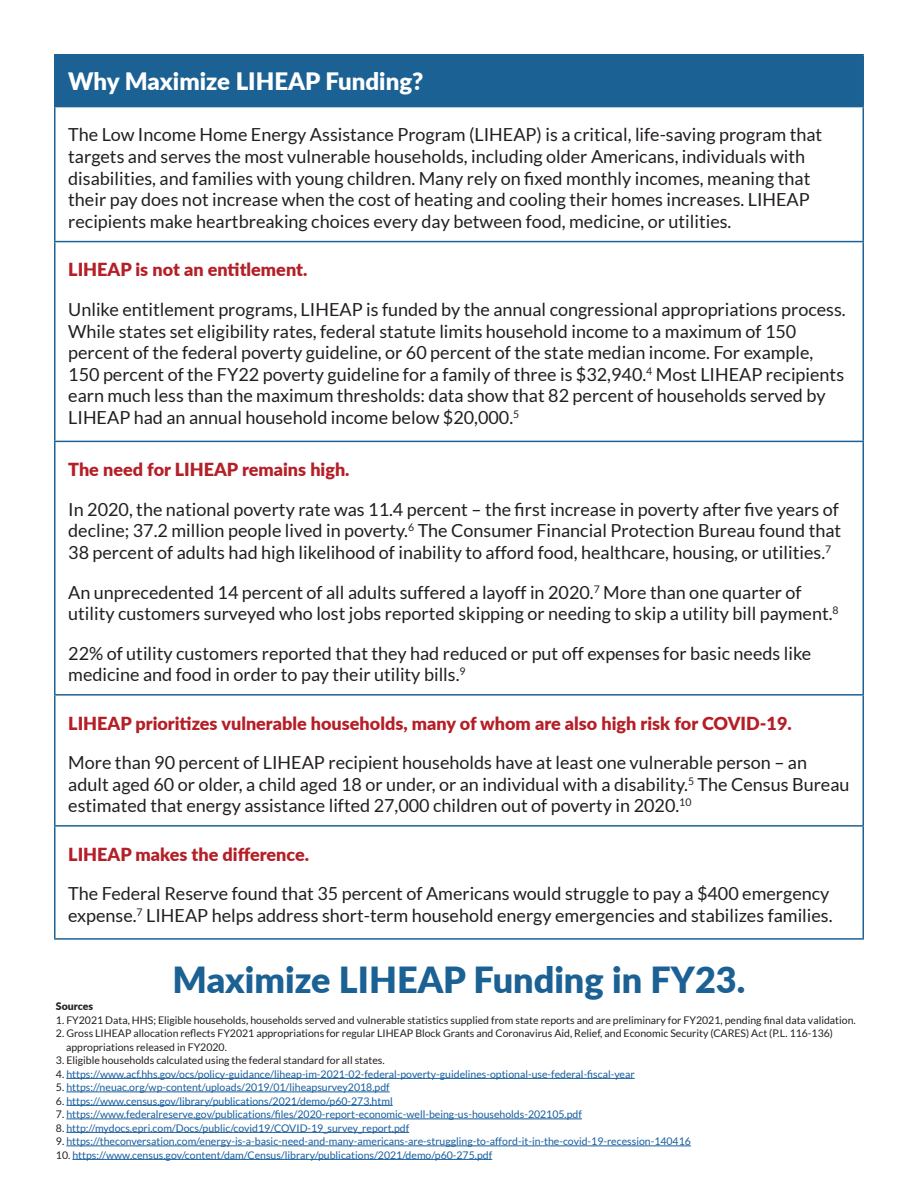
<style>
.page{position:relative;width:918px;height:1188px;background:#fff}
.page>*{position:absolute;margin:0;border:0;box-sizing:border-box;transform-origin:0 0}
.t1{font:900 36px "Lato";color:#1b6194}
.t2{font:900 24px "Lato";color:#fff}
.NEUAC_Paragraph{font:18px/21.6px "Lato";color:#231f20}
.NEUAC_Paragraph-2{font:900 18px "Lato";color:#b51f27}
.NEUAC_Paragraph-3{font:10.5px "Lato";color:#175d9e}
.NEUAC_Paragraph-4{font:10.5px "Lato";color:#231f20}
.NEUAC_Paragraph-5{font:900 10.5px "Lato";color:#231f20}
.s1{color:#231f20}
</style>
<div class="page">
<hr style="left:66px;top:1078px;width:569px;height:1px;background:#175d9e">
<hr style="left:66px;top:1092px;width:324px;height:1px;background:#175d9e">
<hr style="left:66px;top:1105px;width:327px;height:1px;background:#175d9e">
<hr style="left:66px;top:1119px;width:516px;height:1px;background:#175d9e">
<hr style="left:66px;top:1132px;width:343px;height:1px;background:#175d9e">
<hr style="left:66px;top:1146px;width:625px;height:1px;background:#175d9e">
<hr style="left:72px;top:1159px;width:420px;height:1px;background:#175d9e">
<div style="left:55px;top:55px;width:808px;height:52px;background:#1b6194"></div>
<hr style="left:54px;top:242px;width:2px;height:199px;background:#1c6295">
<hr style="left:862px;top:242px;width:2px;height:199px;background:#1c6295">
<hr style="left:54px;top:696px;width:2px;height:129px;background:#1c6295">
<hr style="left:862px;top:696px;width:2px;height:129px;background:#1c6295">
<hr style="left:54px;top:54px;width:810px;height:2px;background:#1c6295">
<hr style="left:54px;top:55px;width:2px;height:51px;background:#1c6295">
<hr style="left:862px;top:55px;width:2px;height:51px;background:#1c6295">
<hr style="left:54px;top:441px;width:810px;height:1px;background:#1c6295">
<hr style="left:54px;top:442px;width:2px;height:252px;background:#1c6295">
<hr style="left:862px;top:442px;width:2px;height:252px;background:#1c6295">
<hr style="left:54px;top:694px;width:810px;height:2px;background:#1c6295">
<hr style="left:54px;top:825px;width:810px;height:2px;background:#1c6295">
<hr style="left:54px;top:827px;width:2px;height:111px;background:#1c6295">
<hr style="left:862px;top:827px;width:2px;height:111px;background:#1c6295">
<hr style="left:54px;top:938px;width:810px;height:2px;background:#1c6295">
<hr style="left:54px;top:106px;width:810px;height:1px;background:#1c6295">
<hr style="left:54px;top:107px;width:2px;height:134px;background:#1c6295">
<hr style="left:862px;top:107px;width:2px;height:134px;background:#1c6295">
<hr style="left:54px;top:241px;width:810px;height:1px;background:#1c6295">
<p class="t2" style="left:68px;top:64px;width:357px">Why Maximize LIHEAP Funding?</p>
<p class="NEUAC_Paragraph" style="left:68px;top:124px;width:756px">The Low Income Home Energy Assistance Program (LIHEAP) is a critical, life-saving program that targets and serves the most vulnerable households, including older Americans, individuals with disabilities, and families with young children. Many rely on fixed monthly incomes, meaning that their pay does not increase when the cost of heating and cooling their homes increases. LIHEAP recipients make heartbreaking choices every day between food, medicine, or utilities.</p>
<p class="NEUAC_Paragraph-2" style="left:68px;top:256px;width:241px">LIHEAP is not an entitlement.</p>
<p class="NEUAC_Paragraph" style="left:68px;top:298px;width:779px">Unlike entitlement programs, LIHEAP is funded by the annual congressional appropriations process.<br>While states set eligibility rates, federal statute limits household income to a maximum of 150 percent of the federal poverty guideline, or 60 percent of the state median income. For example, 150 percent of the FY22 poverty guideline for a family of three is $32,940.<sup>4</sup> Most LIHEAP recipients earn much less than the maximum thresholds: data show that 82 percent of households served by LIHEAP had an annual household income below $20,000.<sup>5</sup></p>
<p class="NEUAC_Paragraph-2" style="left:68px;top:456px;width:283px">The need for LIHEAP remains high.</p>
<p class="NEUAC_Paragraph" style="left:68px;top:498px;width:775px">In 2020, the national poverty rate was 11.4 percent – the first increase in poverty after five years of decline; 37.2 million people lived in poverty.<sup>6</sup> The Consumer Financial Protection Bureau found that<br>38 percent of adults had high likelihood of inability to afford food, healthcare, housing, or utilities.<sup>7</sup></p>
<p class="NEUAC_Paragraph" style="left:68px;top:581px;width:772px">An unprecedented 14 percent of all adults suffered a layoff in 2020.<sup>7</sup> More than one quarter of utility customers surveyed who lost jobs reported skipping or needing to skip a utility bill payment.<sup>8</sup></p>
<p class="NEUAC_Paragraph" style="left:68px;top:642px;width:745px">22% of utility customers reported that they had reduced or put off expenses for basic needs like medicine and food in order to pay their utility bills.<sup>9</sup></p>
<p class="NEUAC_Paragraph-2" style="left:68px;top:709px;width:725px">LIHEAP prioritizes vulnerable households, many of whom are also high risk for COVID-19.</p>
<p class="NEUAC_Paragraph" style="left:68px;top:752px;width:783px">More than 90 percent of LIHEAP recipient households have at least one vulnerable person – an adult aged 60 or older, a child aged 18 or under, or an individual with a disability.<sup>5</sup> The Census Bureau estimated that energy assistance lifted 27,000 children out of poverty in 2020.<sup>10</sup></p>
<p class="NEUAC_Paragraph-2" style="left:68px;top:841px;width:242px">LIHEAP makes the difference.</p>
<p class="NEUAC_Paragraph" style="left:68px;top:883px;width:766px">The Federal Reserve found that 35 percent of Americans would struggle to pay a $400 emergency expense.<sup>7</sup> LIHEAP helps address short-term household energy emergencies and stabilizes families.</p>
<p class="t1" style="left:173px;top:953px;width:574px">Maximize LIHEAP Funding in FY23.</p>
<p class="NEUAC_Paragraph-5" style="left:56px;top:998px;width:39px">Sources</p>
<p class="NEUAC_Paragraph-4" style="left:56px;top:1014px;width:801px">1. FY2021 Data, HHS; Eligible households, households served and vulnerable statistics supplied from state reports and are preliminary for FY2021, pending final data validation.</p>
<p class="NEUAC_Paragraph-4" style="left:56px;top:1028px;width:779px">2. Gross LIHEAP allocation reflects FY2021 appropriations for regular LIHEAP Block Grants and Coronavirus Aid, Relief, and Economic Security (CARES) Act (P.L. 116-136)</p>
<p class="NEUAC_Paragraph-4" style="left:66px;top:1041px;width:162px">appropriations released in FY2020.</p>
<p class="NEUAC_Paragraph-4" style="left:56px;top:1055px;width:330px">3. Eligible households calculated using the federal standard for all states.</p>
<p class="NEUAC_Paragraph-3" style="left:56px;top:1068px;width:580px"><span class="s1">4.</span> https://www.acf.hhs.gov/ocs/policy-guidance/liheap-im-2021-02-federal-poverty-guidelines-optional-use-federal-fiscal-year</p>
<p class="NEUAC_Paragraph-3" style="left:56px;top:1082px;width:335px"><span class="s1">5.</span> https://neuac.org/wp-content/uploads/2019/01/liheapsurvey2018.pdf</p>
<p class="NEUAC_Paragraph-3" style="left:56px;top:1095px;width:338px"><span class="s1">6.</span> https://www.census.gov/library/publications/2021/demo/p60-273.html</p>
<p class="NEUAC_Paragraph-3" style="left:56px;top:1109px;width:528px"><span class="s1">7.</span> https://www.federalreserve.gov/publications/files/2020-report-economic-well-being-us-households-202105.pdf</p>
<p class="NEUAC_Paragraph-3" style="left:56px;top:1122px;width:355px"><span class="s1">8.</span> http://mydocs.epri.com/Docs/public/covid19/COVID-19_survey_report.pdf</p>
<p class="NEUAC_Paragraph-3" style="left:56px;top:1136px;width:636px"><span class="s1">9.</span> https://theconversation.com/energy-is-a-basic-need-and-many-americans-are-struggling-to-afford-it-in-the-covid-19-recession-140416</p>
<p class="NEUAC_Paragraph-3" style="left:56px;top:1149px;width:438px"><span class="s1">10.</span> https://www.census.gov/content/dam/Census/library/publications/2021/demo/p60-275.pdf</p>
</div>
